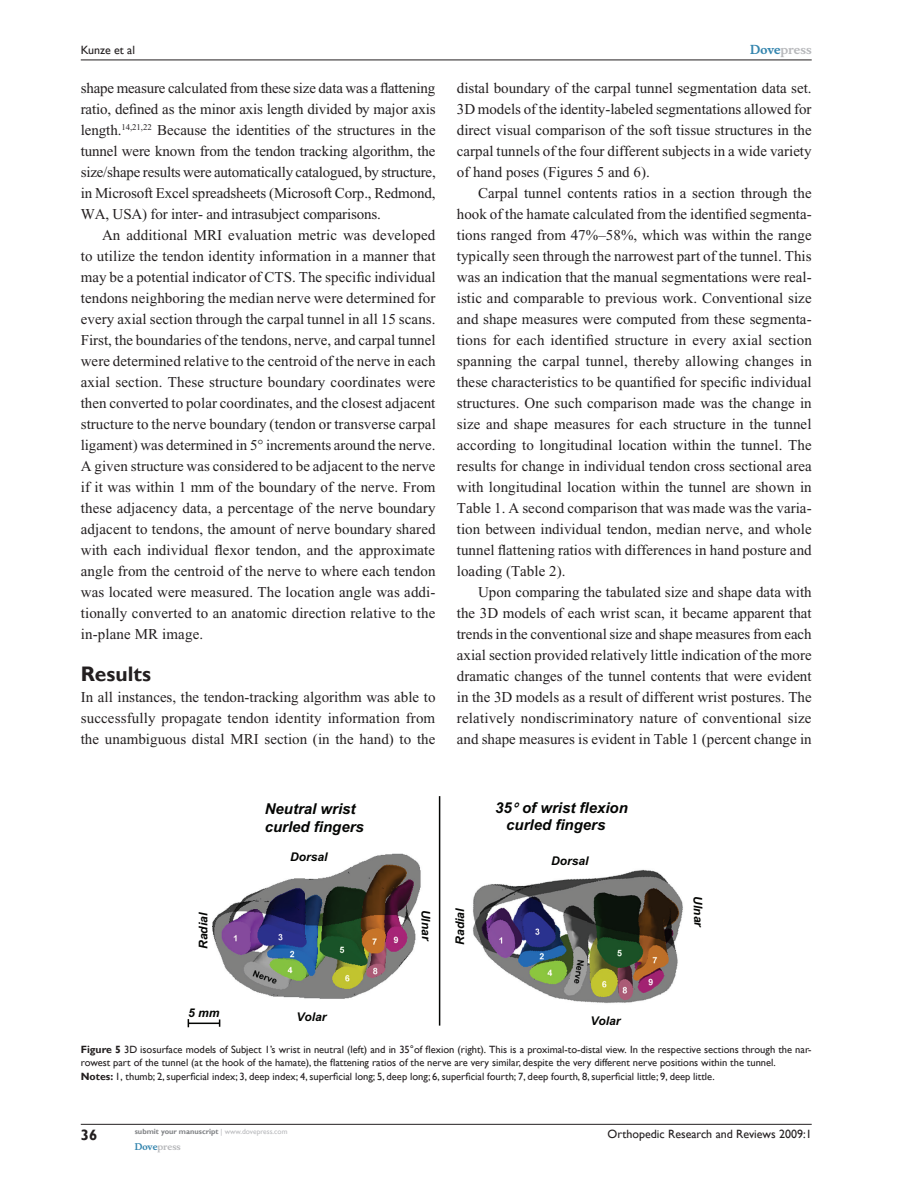
<style>
.page{position:relative;width:918px;height:1188px;background:#fff}
.page>*{position:absolute;margin:0;border:0;box-sizing:border-box;transform-origin:0 0}
.t1{font:700 21px "Gill Sans";color:#231f20}
.t2{font:15px/21px "Times New Roman";letter-spacing:.005em;color:#231f20;text-align:justify}
.t3{font:italic 700 15px/18px "Arial";color:#040503}
.t4{font:700 15px "Gill Sans";color:#231f20}
.t5{font:italic 700 12px "Arial";color:#040503}
.t6{font:12px "Gill Sans";color:#231f20}
.t7{font:700 12px "Musee";color:#b8b9bc}
.t8{font:10.5px/13.5px "Gill Sans";color:#231f20}
.t9{font:700 9px "Musee";color:#b8b9bc}
.t10{font:700 7.5px "Gill Sans";color:#808285}
.s1{color:#3485ae}
.s2{font-weight:700}
.s3{font-weight:400;color:#b8b9bc}
</style>
<div class="page">
<hr style="left:81px;top:1124px;width:731px;height:1px;background:#231f20">
<hr style="left:81px;top:60px;width:731px;height:1px;background:#231f20">
<img style="left:212px;top:851px;width:471px;height:154px">
<hr style="left:439px;top:796px;width:1px;height:230px;background:#040503">
<hr style="left:189px;top:1023px;width:31px;height:1px;background:#040503">
<p class="t6" style="left:81px;top:43px;width:56px">Kunze et al</p>
<p class="t7" style="left:750px;top:43px;width:63px"><span class="s1">Dove</span>press</p>
<p class="t2" style="left:81px;top:77px;width:357px">shape measure calculated from these size data was a flattening ratio, defined as the minor axis length divided by major axis length.<sup>14,21,22</sup> Because the identities of the structures in the tunnel were known from the tendon tracking algorithm, the size/shape results were automatically catalogued, by structure, in Microsoft Excel spreadsheets (Microsoft Corp., Redmond, WA, USA) for inter- and intrasubject comparisons.</p>
<p class="t2" style="left:81px;top:224px;width:357px;text-indent:21px">An additional MRI evaluation metric was developed to utilize the tendon identity information in a manner that may be a potential indicator of CTS. The specific individual tendons neighboring the median nerve were determined for every axial section through the carpal tunnel in all 15 scans.<br>First, the boundaries of the tendons, nerve, and carpal tunnel were determined relative to the centroid of the nerve in each axial section. These structure boundary coordinates were then converted to polar coordinates, and the closest adjacent structure to the nerve boundary (tendon or transverse carpal ligament) was determined in 5 increments around the nerve.<br>A given structure was considered to be adjacent to the nerve if it was within 1 mm of the boundary of the nerve. From these adjacency data, a percentage of the nerve boundary adjacent to tendons, the amount of nerve boundary shared with each individual flexor tendon, and the approximate angle from the centroid of the nerve to where each tendon was located were measured. The location angle was addi&shy;tionally converted to an anatomic direction relative to the in-plane MR image.</p>
<h1 class="t1" style="left:81px;top:661px;width:72px">Results</h1>
<p class="t2" style="left:81px;top:686px;width:356px">In all instances, the tendon-tracking algorithm was able to successfully propagate tendon identity information from the unambiguous distal MRI section (in the hand) to the</p>
<p class="t2" style="left:457px;top:77px;width:356px">distal boundary of the carpal tunnel segmentation data set.<br>3D models of the identity-labeled segmentations allowed for direct visual comparison of the soft tissue structures in the carpal tunnels of the four different subjects in a wide variety of hand poses (Figures 5 and 6).</p>
<p class="t2" style="left:457px;top:182px;width:357px;text-indent:21px">Carpal tunnel contents ratios in a section through the hook of the hamate calculated from the identified segmenta&shy;tions ranged from 47%–58%, which was within the range typically seen through the narrowest part of the tunnel. This was an indication that the manual segmentations were real&shy;istic and comparable to previous work. Conventional size and shape measures were computed from these segmenta&shy;tions for each identified structure in every axial section spanning the carpal tunnel, thereby allowing changes in these characteristics to be quantified for specific individual structures. One such comparison made was the change in size and shape measures for each structure in the tunnel according to longitudinal location within the tunnel. The results for change in individual tendon cross sectional area with longitudinal location within the tunnel are shown in Table 1. A second comparison that was made was the varia&shy;tion between individual tendon, median nerve, and whole tunnel flattening ratios with differences in hand posture and loading (Table 2).</p>
<p class="t2" style="left:457px;top:581px;width:356px;text-indent:21px">Upon comparing the tabulated size and shape data with the 3D models of each wrist scan, it became apparent that trends in the conventional size and shape measures from each axial section provided relatively little indication of the more dramatic changes of the tunnel contents that were evident in the 3D models as a result of different wrist postures. The relatively nondiscriminatory nature of conventional size and shape measures is evident in Table 1 (percent change in</p>
<p class="t3" style="left:265px;top:800px;width:101px">Neutral wrist curled fingers</p>
<p class="t3" style="left:506px;top:799px;width:123px;line-height:17.5px;text-indent:-11px">35 of wrist flexion curled fingers</p>
<p class="t5" style="left:290px;top:850px;width:39px">Dorsal</p>
<p class="t5" style="left:196px;top:949px;width:38px;rotate:-90deg">Radial</p>
<p class="t5" style="left:453px;top:945px;width:38px;rotate:-90deg">Radial</p>
<p class="t5" style="left:433px;top:909px;width:32px;rotate:88deg">Ulnar</p>
<p class="t5" style="left:551px;top:854px;width:39px">Dorsal</p>
<p class="t5" style="left:188px;top:1006px;width:33px">5 mm</p>
<p class="t5" style="left:297px;top:1010px;width:32px">Volar</p>
<p class="t5" style="left:591px;top:1014px;width:32px">Volar</p>
<p class="t5" style="left:705px;top:896px;width:32px;rotate:88deg">Ulnar</p>
<p class="t8" style="left:81px;top:1042px;width:732px"><span class="s2">Figure 5</span> 3D isosurface models of Subject 1’s wrist in neutral (left) and in 35°of flexion (right). This is a proximal-to-distal view. In the respective sections through the nar&shy;rowest part of the tunnel (at the hook of the hamate), the flattening ratios of the nerve are very similar, despite the very different nerve positions within the tunnel.<br><span class="s2">Notes:</span> 1, thumb; 2, superficial index; 3, deep index; 4, superficial long; 5, deep long; 6, superficial fourth; 7, deep fourth, 8, superficial little; 9, deep little.</p>
<p class="t4" style="left:81px;top:1126px;width:18px">36</p>
<p class="t6" style="left:608px;top:1127px;width:206px">Orthopedic Research and Reviews 2009:1</p>
<p class="t10" style="left:135px;top:1127px;width:154px">submit your manuscript <span class="s3">| www.dovepress.com</span></p>
<p class="t9" style="left:135px;top:1141px;width:48px"><span class="s1">Dove</span>press</p>
</div>
